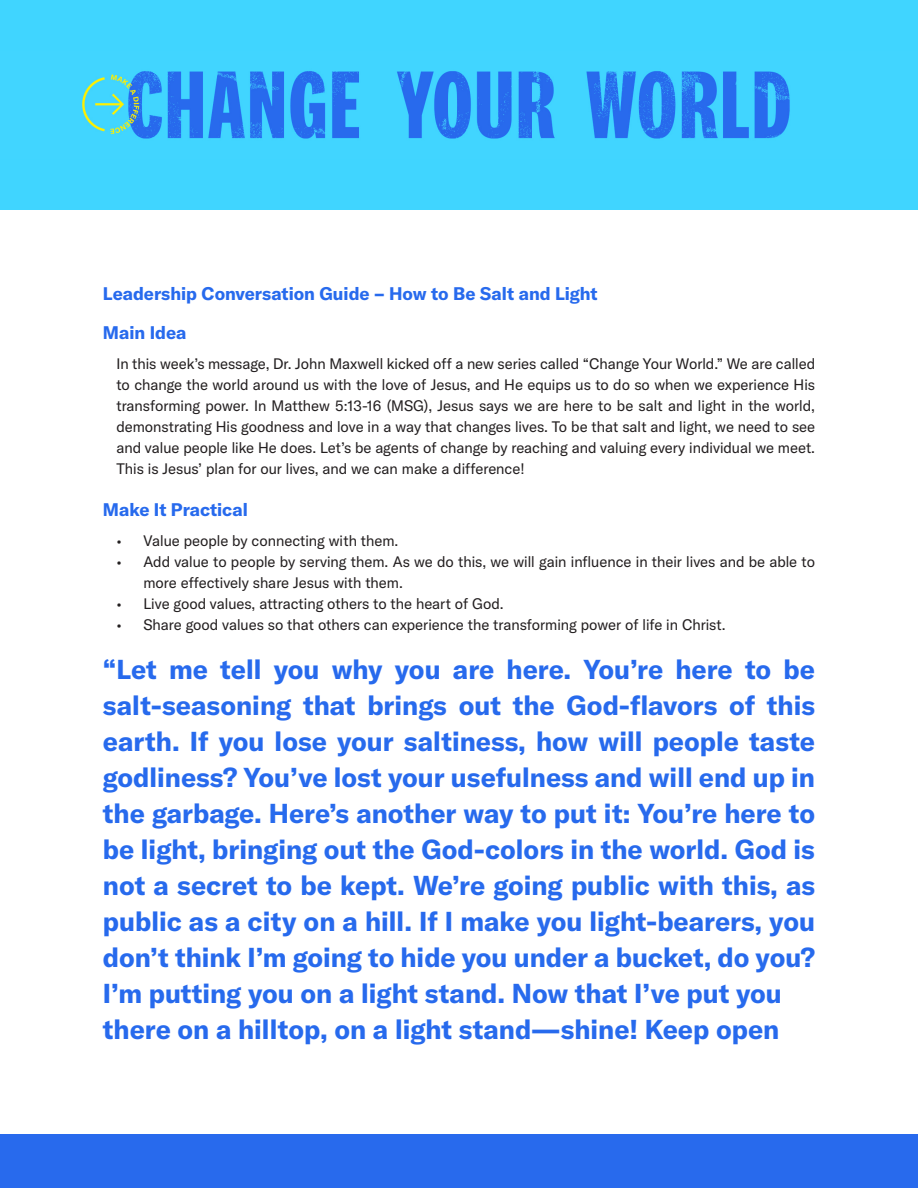
<style>
.page{position:relative;width:918px;height:1188px;background:#fff}
.page>*{position:absolute;margin:0;border:0;box-sizing:border-box;transform-origin:0 0}
.t1{font:700 27px/36px "GT America";color:#276aed;text-align:justify}
.t2{font:700 18px "GT America";color:#276aed}
.t3{font:15px/21px "GT America";color:#231f20;text-align:justify}
</style>
<div class="page">
<div style="left:0;top:1125px;width:918px;height:63px;background:#286aed"></div>
<div style="left:0;top:0;width:918px;height:210px;background:#40d5ff"></div>
<div style="left:0;top:219px;width:917px;height:915px;background:#fff"></div>
<img style="left:82px;top:71px;width:708px;height:68px">
<p class="t2" style="left:103px;top:282px;width:496px">Leadership Conversation Guide – How to Be Salt and Light</p>
<p class="t2" style="left:103px;top:321px;width:85px">Main Idea</p>
<p class="t3" style="left:116px;top:353px;width:700px">In this week’s message, Dr. John Maxwell kicked off a new series called “Change Your World.” We are called to change the world around us with the love of Jesus, and He equips us to do so when we experience His transforming power. In Matthew 5:13-16 (MSG), Jesus says we are here to be salt and light in the world, demonstrating His goodness and love in a way that changes lives. To be that salt and light, we need to see and value people like He does. Let’s be agents of change by reaching and valuing every individual we meet.<br>This is Jesus’ plan for our lives, and we can make a difference!</p>
<p class="t2" style="left:103px;top:498px;width:146px">Make It Practical</p>
<p class="t3" style="left:116px;top:530px;width:283px">• Value people by connecting with them.</p>
<p class="t3" style="left:143px;top:551px;width:673px;text-indent:-27px">• Add value to people by serving them. As we do this, we will gain influence in their lives and be able to more effectively share Jesus with them.</p>
<p class="t3" style="left:116px;top:593px;width:389px">• Live good values, attracting others to the heart of God.</p>
<p class="t3" style="left:116px;top:614px;width:611px">• Share good values so that others can experience the transforming power of life in Christ.</p>
<p class="t1" style="left:103px;top:651px;width:714px">“Let me tell you why you are here. You’re here to be salt-seasoning that brings out the God-flavors of this earth. If you lose your saltiness, how will people taste godliness? You’ve lost your usefulness and will end up in the garbage. Here’s another way to put it: You’re here to be light, bringing out the God-colors in the world. God is not a secret to be kept. We’re going public with this, as public as a city on a hill. If I make you light-bearers, you don’t think I’m going to hide you under a bucket, do you?<br>I’m putting you on a light stand. Now that I’ve put you</p>
<p class="t1" style="left:103px;top:1011px;width:678px">there on a hilltop, on a light stand—shine! Keep open</p>
</div>
